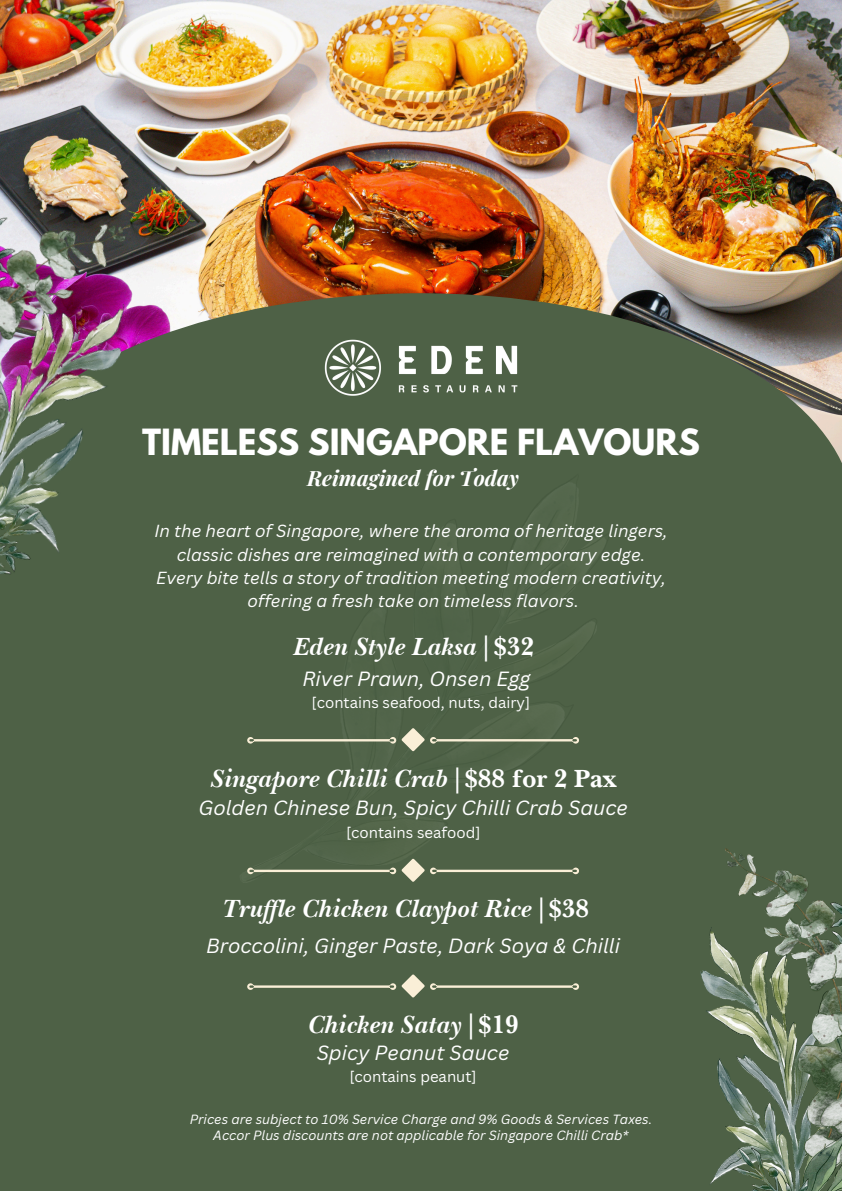
<style>
.page{position:relative;width:842px;height:1191px;background:#fff}
.page>*{position:absolute;margin:0;border:0;box-sizing:border-box;transform-origin:0 0}
.t1{font:700 32px "League Spartan";color:#fff}
.t2{font:italic 700 26px "New Baskerville ITC Pro";color:#fff}
.t3{font:italic 700 21.1px "Playfair Display";color:#fff}
.t4{font:italic 20px "Canva Sans";color:#fff}
.t5{font:italic 17px/23.2px "Canva Sans";color:#fff;text-align:center}
.t6{font:15px "Canva Sans";color:#fff}
.t7{font:italic 13px "Canva Sans";color:#fff}
.s1{font-style:normal}
</style>
<div class="page">
<img style="left:0;top:0;width:842px;height:293px">
<div style="left:0;top:293px;width:842px;height:897px;background:#4e6146"></div>
<div style="left:240px;top:473px;width:370px;height:410px;background:#4e6146"></div>
<img style="left:0;top:169px;width:153px;height:507px">
<img style="left:700px;top:848px;width:142px;height:342px">
<img style="left:297px;top:312px;width:248px;height:115px">
<svg style="left:247px;top:728px;width:332px;height:23px;background:#67755b"></svg>
<svg style="left:247px;top:858px;width:332px;height:23px;background:#65745a"></svg>
<svg style="left:247px;top:974px;width:332px;height:23px;background:#657459"></svg>
<h4 class="t1" style="left:142px;top:426px;width:559px">TIMELESS SINGAPORE FLAVOURS</h4>
<h6 class="t3" style="left:307px;top:462px;width:213px">Reimagined for Today</h6>
<h2 class="t5" style="left:154px;top:519px;width:515px">In the heart of Singapore, where the aroma of heritage lingers, classic dishes are reimagined with a contemporary edge.<br>Every bite tells a story of tradition meeting modern creativity, offering a fresh take on timeless flavors.</h2>
<p class="t2" style="left:292px;top:638px;width:243px">Eden Style Laksa | <span class="s1">$32</span></p>
<p class="t4" style="left:302px;top:665px;width:230px">River Prawn, Onsen Egg</p>
<p class="t6" style="left:312px;top:691px;width:220px">[contains seafood, nuts, dairy]</p>
<h1 class="t2" style="left:210px;top:769px;width:408px">Singapore Chilli Crab | <span class="s1">$88 for 2 Pax</span></h1>
<h3 class="t4" style="left:199px;top:793px;width:431px">Golden Chinese Bun, Spicy Chilli Crab Sauce</h3>
<p class="t6" style="left:346px;top:822px;width:136px">[contains seafood]</p>
<h6 class="t2" style="left:222px;top:899px;width:369px">Truf le Chicken Claypot Rice | <span class="s1">$38</span></h6>
<p class="t4" style="left:206px;top:931px;width:416px">Broccolini, Ginger Paste, Dark Soya &amp; Chilli</p>
<h5 class="t2" style="left:307px;top:1015px;width:213px">Chicken Satay | <span class="s1">$19</span></h5>
<h2 class="t4" style="left:317px;top:1038px;width:194px">Spicy Peanut Sauce</h2>
<h4 class="t6" style="left:349px;top:1066px;width:129px">[contains peanut]</h4>
<p class="t7" style="left:190px;top:1110px;width:464px">Prices are subject to 10% Service Charge and 9% Goods &amp; Services Taxes.</p>
<h2 class="t7" style="left:213px;top:1125px;width:417px">Accor Plus discounts are not applicable for Singapore Chilli Crab*</h2>
</div>
